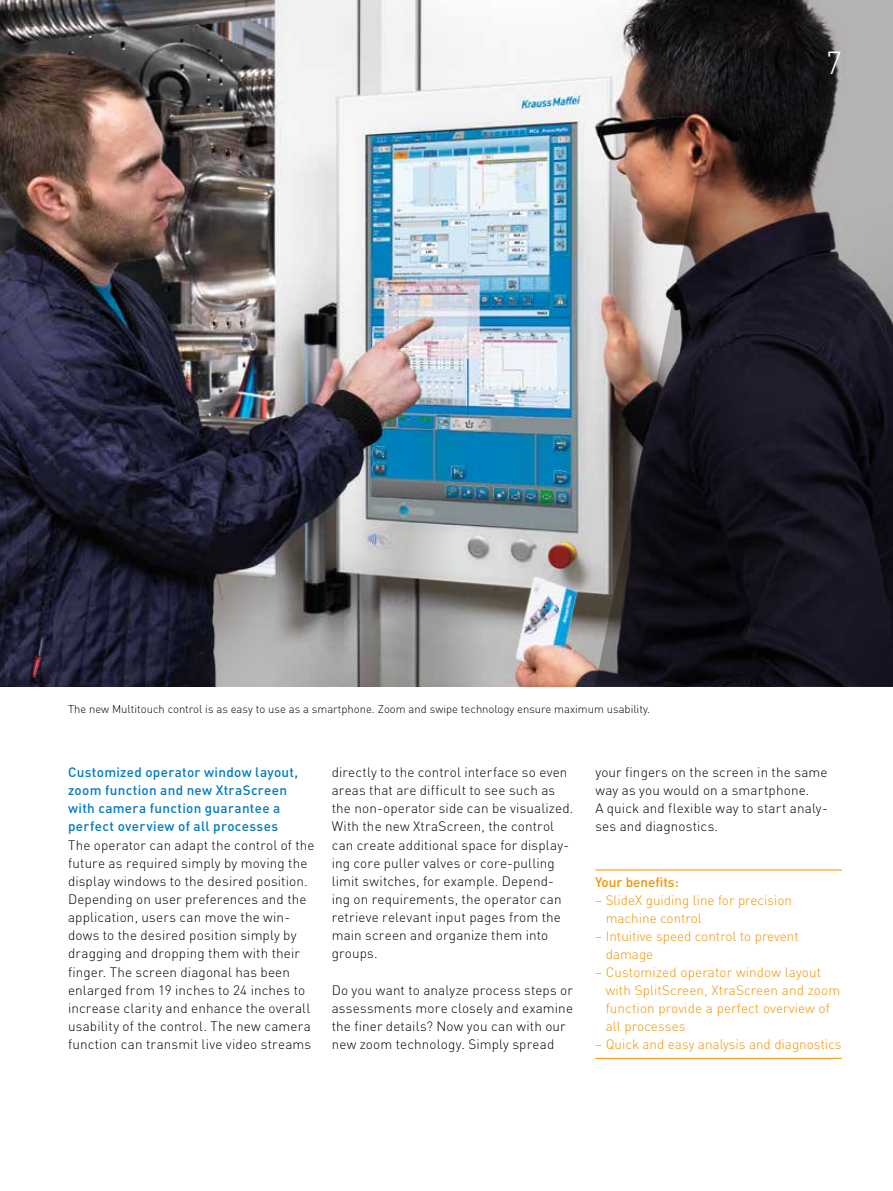
<style>
.page{position:relative;width:893px;height:1191px;background:#fff}
.page>*{position:absolute;margin:0;border:0;box-sizing:border-box;transform-origin:0 0}
.t1{font:300 31.5px "DIN Pro";color:#fff}
.t2{font:300 13.5px/18.1px "DIN Pro";letter-spacing:.01em;color:#000}
.t3{font:300 13.5px/18px "DIN Pro";color:#f39200}
.t4{font:500 13.5px/18.1px "DIN Pro";letter-spacing:.02em;color:#007ac2}
.t5{font:500 13.5px "DIN Pro";color:#f39200}
.t6{font:300 11.25px "DIN Pro";color:#000}
</style>
<div class="page">
<img style="left:0;top:0;width:595px;height:686px">
<svg style="left:595px;top:0;width:298px;height:686px;background:#443e41"></svg>
<hr style="left:595px;top:869px;width:247px;height:1px;background:#f39200">
<hr style="left:595px;top:1058px;width:247px;height:1px;background:#f39200">
<h1 class="t1" style="left:826px;top:41px;width:18px">7</h1>
<p class="t6" style="left:68px;top:701px;width:584px">The new Multitouch control is as easy to use as a smartphone. Zoom and swipe technology ensure maximum usability.</p>
<p class="t4" style="left:68px;top:762px;width:232px">Customized operator window layout, zoom function and new XtraScreen with camera function guarantee a perfect overview of all processes</p>
<p class="t2" style="left:68px;top:835px;width:248px">The operator can adapt the control of the future as required simply by moving the display windows to the desired position.<br>Depending on user preferences and the application, users can move the win&shy;dows to the desired position simply by dragging and dropping them with their finger. The screen diagonal has been enlarged from 19 inches to 24 inches to increase clarity and enhance the overall usability of the control. The new camera function can transmit live video streams</p>
<p class="t2" style="left:332px;top:762px;width:243px">directly to the control interface so even areas that are difficult to see such as the non-operator side can be visualized.<br>With the new XtraScreen, the control can create additional space for display&shy;ing core puller valves or core-pulling limit switches, for example. Depend&shy;ing on requirements, the operator can retrieve relevant input pages from the main screen and organize them into groups.</p>
<p class="t2" style="left:332px;top:980px;width:243px">Do you want to analyze process steps or assessments more closely and examine the finer details? Now you can with our new zoom technology. Simply spread</p>
<p class="t2" style="left:595px;top:762px;width:234px">your fingers on the screen in the same way as you would on a smartphone.<br>A quick and flexible way to start analy&shy;ses and diagnostics.</p>
<p class="t5" style="left:595px;top:873px;width:85px">Your benefits:</p>
<p class="t3" style="left:606px;top:891px;width:188px;text-indent:-10px">– SlideX guiding line for precision machine control</p>
<p class="t3" style="left:606px;top:927px;width:195px;text-indent:-10px">– Intuitive speed control to prevent damage</p>
<p class="t3" style="left:606px;top:963px;width:236px;text-indent:-10px">– Customized operator window layout with SplitScreen, XtraScreen and zoom function provide a perfect overview of all processes</p>
<p class="t3" style="left:595px;top:1035px;width:248px">– Quick and easy analysis and diagnostics</p>
</div>
